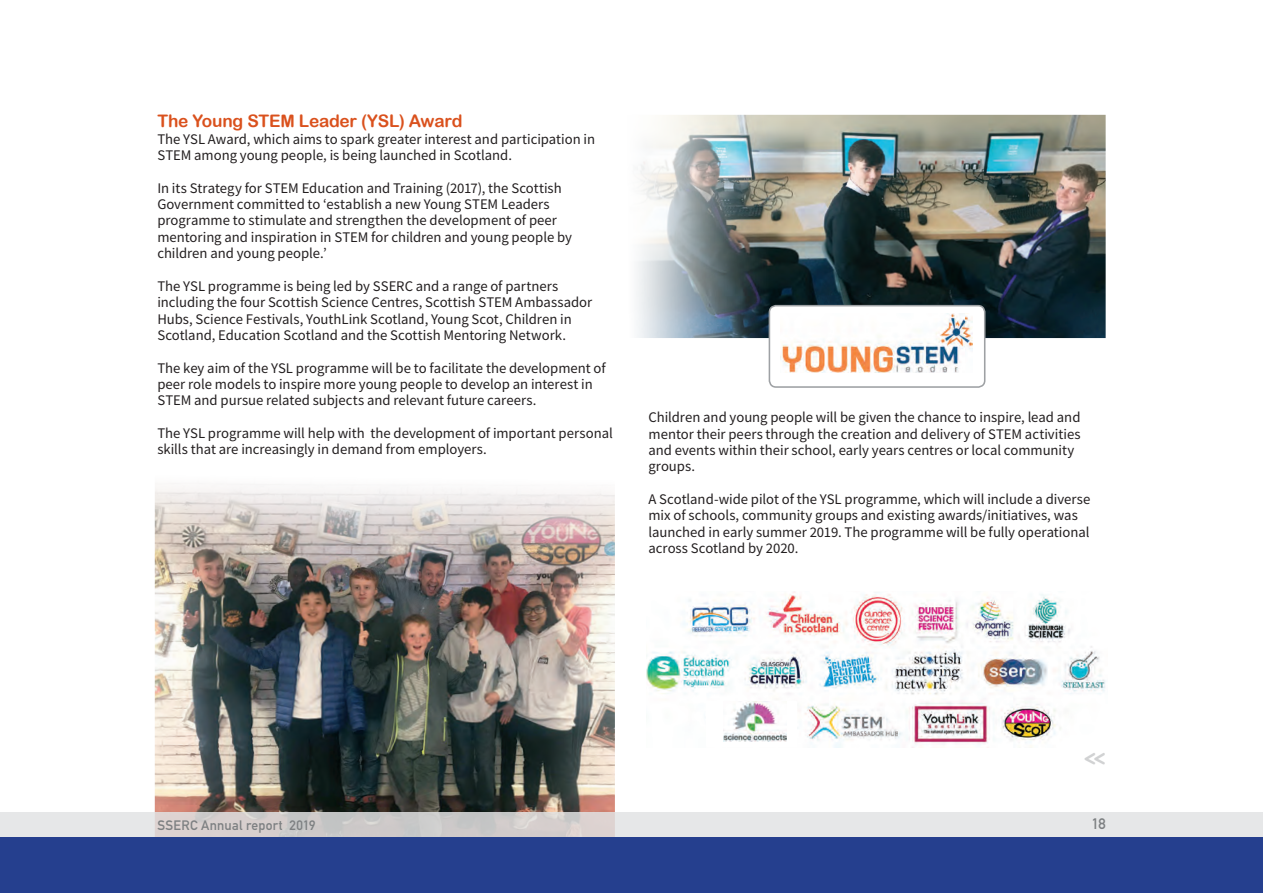
<style>
.page{position:relative;width:1263px;height:893px;background:#fff}
.page>*{position:absolute;margin:0;border:0;box-sizing:border-box;transform-origin:0 0}
.t1{font:700 24.15px "Monoglyceride";color:#d1d2d3;scale:.87 1}
.t2{font:17.25px "Arial Rounded MT Bold";letter-spacing:-.015em;color:#da511d}
.t3{font:700 15px "DIN Alternate";color:#7d8082}
.t4{font:14.7px/16.4px "Source Sans Pro";color:#231f20}
.t5{font:700 13.5px "DIN Alternate";letter-spacing:.02em;color:#7d8082}
</style>
<div class="page">
<img style="left:155px;top:484px;width:460px;height:328px">
<svg style="left:0;top:812px;width:1262px;height:26px;fill:#e6e7e8"></svg>
<div style="left:0;top:838px;width:1263px;height:55px;background:#253f8e"></div>
<svg style="left:1262px;top:812px;width:1px;height:26px"></svg>
<img style="left:636px;top:115px;width:470px;height:223px">
<img style="left:646px;top:591px;width:460px;height:157px">
<div style="left:706px;top:700px;width:91px;height:48px;background:#fff;border-radius:2px"></div>
<img style="left:723px;top:702px;width:64px;height:40px">
<div style="left:769px;top:306px;width:216px;height:81px;background:#fff;border-radius:7px"></div>
<img style="left:782px;top:313px;width:190px;height:59px">
<div style="left:769px;top:305px;width:216px;height:83px;border:2px solid #9ea1a4;border-radius:7px"></div>
<p class="t2" style="left:157px;top:111px;width:307px">The Young STEM Leader (YSL) Award</p>
<p class="t4" style="left:157px;top:131px;width:439px">The YSL Award, which aims to spark greater interest and participation in<br>STEM among young people, is being launched in Scotland.</p>
<p class="t4" style="left:157px;top:180px;width:416px">In its Strategy for STEM Education and Training (2017), the Scottish Government committed to ‘establish a new Young STEM Leaders programme to stimulate and strengthen the development of peer mentoring and inspiration in STEM for children and young people by children and young people.’</p>
<p class="t4" style="left:157px;top:278px;width:436px">The YSL programme is being led by SSERC and a range of partners including the four Scottish Science Centres, Scottish STEM Ambassador Hubs, Science Festivals, YouthLink Scotland, Young Scot, Children in Scotland, Education Scotland and the Scottish Mentoring Network.</p>
<p class="t4" style="left:157px;top:359px;width:450px">The key aim of the YSL programme will be to facilitate the development of peer role models to inspire more young people to develop an interest in<br>STEM and pursue related subjects and relevant future careers.</p>
<p class="t4" style="left:157px;top:425px;width:457px">The YSL programme will help with the development of important personal skills that are increasingly in demand from employers.</p>
<p class="t4" style="left:648px;top:409px;width:434px">Children and young people will be given the chance to inspire, lead and mentor their peers through the creation and delivery of STEM activities and events within their school, early years centres or local community groups.</p>
<p class="t4" style="left:648px;top:491px;width:443px">A Scotland-wide pilot of the YSL programme, which will include a diverse mix of schools, community groups and existing awards/initiatives, was launched in early summer 2019. The programme will be fully operational across Scotland by 2020.</p>
<h1 class="t1" style="left:1084px;top:742px;width:26px">&lt;&lt;</h1>
<p class="t5" style="left:157px;top:815px;width:160px">SSERC Annual report 2019</p>
<p class="t3" style="left:1092px;top:813px;width:15px">18</p>
</div>
